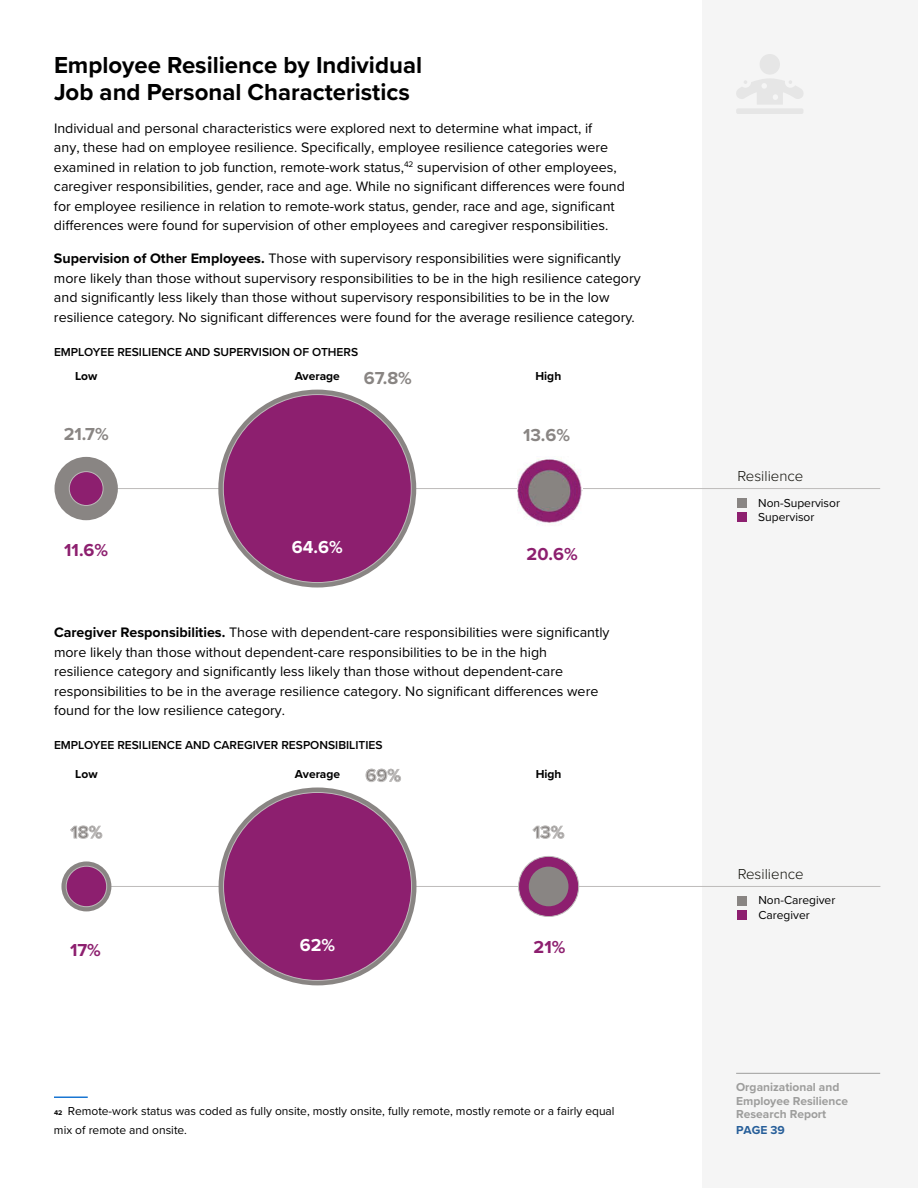
<style>
.page{position:relative;width:918px;height:1188px;background:#fff}
.page>*{position:absolute;margin:0;border:0;box-sizing:border-box;transform-origin:0 0}
.t1{font:700 24px/27px "Proxima Nova";color:#000}
.t2{font:700 18px "Proxima Nova";color:#898583}
.t3{font:700 18px "Proxima Nova";color:#8d1f6f}
.t4{font:700 18px "Proxima Nova";color:#fff}
.t5{font:300 15px "Proxima Nova";color:#12110b}
.t6{font:14.25px/19.5px "Proxima Nova";color:#000}
.t7{font:12px/14.2px "Proxima Nova";color:#000}
.t8{font:600 12px "Proxima Nova";color:#000}
.t9{font:700 12px/13.5px "Proxima Nova";color:#9d9d9c}
.t10{font:700 12px "Proxima Nova";color:#000}
.t11{font:700 12px "Proxima Nova";color:#265e99}
.s1{font-weight:700}
.s2{font-weight:700;font-size:7.05px}
</style>
<div class="page">
<div style="left:702px;top:0;width:216px;height:1188px;background:#f5f5f5"></div>
<hr style="left:736px;top:1073px;width:144px;height:1px;background:#9d9d9c">
<hr style="left:54px;top:1096px;width:34px;height:2px;background:#1976d2">
<hr style="left:55px;top:488px;width:825px;height:1px;background:#bdbbba">
<svg style="left:218px;top:390px;width:198px;height:198px;background:#938e8d"></svg>
<div style="left:223px;top:395px;width:188px;height:188px;background:#8d1f6f;border-radius:50%"></div>
<div style="left:737px;top:512px;width:10px;height:10px;background:#8d1f6f"></div>
<div style="left:737px;top:498px;width:10px;height:10px;background:#898583"></div>
<div style="left:55px;top:457px;width:63px;height:63px;background:#898583;border-radius:50%"></div>
<div style="left:69px;top:472px;width:34px;height:33px;background:#8d1f6f;border-radius:50%"></div>
<div style="left:69px;top:471px;width:34px;height:35px;border:1px solid #bdbbba;border-radius:50%"></div>
<hr style="left:100px;top:886px;width:780px;height:1px;background:#bdbbba">
<div style="left:738px;top:910px;width:9px;height:10px;background:#8d1f6f"></div>
<div style="left:738px;top:896px;width:9px;height:9px;background:#898583"></div>
<svg style="left:70px;top:826px;width:32px;height:13px"></svg>
<svg style="left:61px;top:861px;width:50px;height:50px"></svg>
<div style="left:66px;top:866px;width:41px;height:41px;background:#8d1f6f;border-radius:50%"></div>
<div style="left:66px;top:866px;width:41px;height:41px;border:1px solid #bdbbba;border-radius:50%"></div>
<svg style="left:533px;top:826px;width:31px;height:13px"></svg>
<div style="left:519px;top:856px;width:60px;height:61px;background:#8d1f6f;border-radius:50%"></div>
<div style="left:518px;top:856px;width:61px;height:61px;border:1px solid #bdbbba;border-radius:50%"></div>
<svg style="left:219px;top:788px;width:197px;height:197px;background:#8e8988"></svg>
<div style="left:224px;top:792px;width:188px;height:188px;background:#8d1f6f;border-radius:50%"></div>
<svg style="left:366px;top:769px;width:35px;height:13px"></svg>
<div style="left:529px;top:867px;width:39px;height:39px;background:#898583;border-radius:50%"></div>
<img style="left:517px;top:458px;width:65px;height:66px">
<h1 class="t1" style="left:54px;top:51px;width:370px">Employee Resilience by Individual<br>Job and Personal Characteristics</h1>
<p class="t6" style="left:54px;top:118px;width:572px">Individual and personal characteristics were explored next to determine what impact, if<br>any, these had on employee resilience. Specifically, employee resilience categories were examined in relation to job function, remote-work status,<sup>42</sup> supervision of other employees, caregiver responsibilities, gender, race and age. While no significant differences were found for employee resilience in relation to remote-work status, gender, race and age, significant differences were found for supervision of other employees and caregiver responsibilities.</p>
<p class="t6" style="left:54px;top:248px;width:588px"><span class="s1">Supervision of Other Employees.</span> Those with supervisory responsibilities were significantly more likely than those without supervisory responsibilities to be in the high resilience category and significantly less likely than those without supervisory responsibilities to be in the low resilience category. No significant differences were found for the average resilience category.</p>
<p class="t8" style="left:54px;top:344px;width:306px">EMPLOYEE RESILIENCE AND SUPERVISION OF OTHERS</p>
<p class="t10" style="left:75px;top:367px;width:24px">Low</p>
<p class="t2" style="left:64px;top:421px;width:46px">21.7%</p>
<p class="t2" style="left:364px;top:364px;width:50px">67.8%</p>
<p class="t10" style="left:295px;top:367px;width:47px">Average</p>
<p class="t10" style="left:536px;top:367px;width:27px">High</p>
<p class="t2" style="left:523px;top:422px;width:49px">13.6%</p>
<p class="t4" style="left:292px;top:534px;width:52px">64.6%</p>
<p class="t3" style="left:64px;top:537px;width:45px">11.6%</p>
<p class="t3" style="left:527px;top:540px;width:53px">20.6%</p>
<p class="t6" style="left:54px;top:622px;width:557px"><span class="s1">Caregiver Responsibilities.</span> Those with dependent-care responsibilities were significantly more likely than those without dependent-care responsibilities to be in the high resilience category and significantly less likely than those without dependent-care responsibilities to be in the average resilience category. No significant differences were found for the low resilience category.</p>
<p class="t8" style="left:54px;top:737px;width:330px">EMPLOYEE RESILIENCE AND CAREGIVER RESPONSIBILITIES</p>
<p class="t10" style="left:75px;top:765px;width:24px">Low</p>
<p class="t2" style="left:70px;top:819px;width:33px">18%</p>
<p class="t2" style="left:366px;top:762px;width:37px">69%</p>
<p class="t10" style="left:295px;top:765px;width:47px">Average</p>
<p class="t10" style="left:536px;top:765px;width:27px">High</p>
<p class="t2" style="left:533px;top:819px;width:33px">13%</p>
<p class="t4" style="left:300px;top:932px;width:37px">62%</p>
<p class="t3" style="left:70px;top:936px;width:32px">17%</p>
<p class="t3" style="left:534px;top:934px;width:33px">21%</p>
<p class="t7" style="left:54px;top:1101px;width:562px;line-height:19px"><span class="s2">42</span> Remote-work status was coded as fully onsite, mostly onsite, fully remote, mostly remote or a fairly equal mix of remote and onsite.</p>
<p class="t5" style="left:737px;top:465px;width:67px">Resilience</p>
<p class="t7" style="left:758px;top:495px;width:83px">Non-Supervisor<br>Supervisor</p>
<p class="t5" style="left:738px;top:863px;width:68px">Resilience</p>
<p class="t7" style="left:758px;top:893px;width:78px">Non-Caregiver<br>Caregiver</p>
<p class="t9" style="left:736px;top:1080px;width:114px">Organizational and<br>Employee Resilience<br>Research Report</p>
<p class="t11" style="left:736px;top:1121px;width:50px">PAGE 39</p>
</div>
